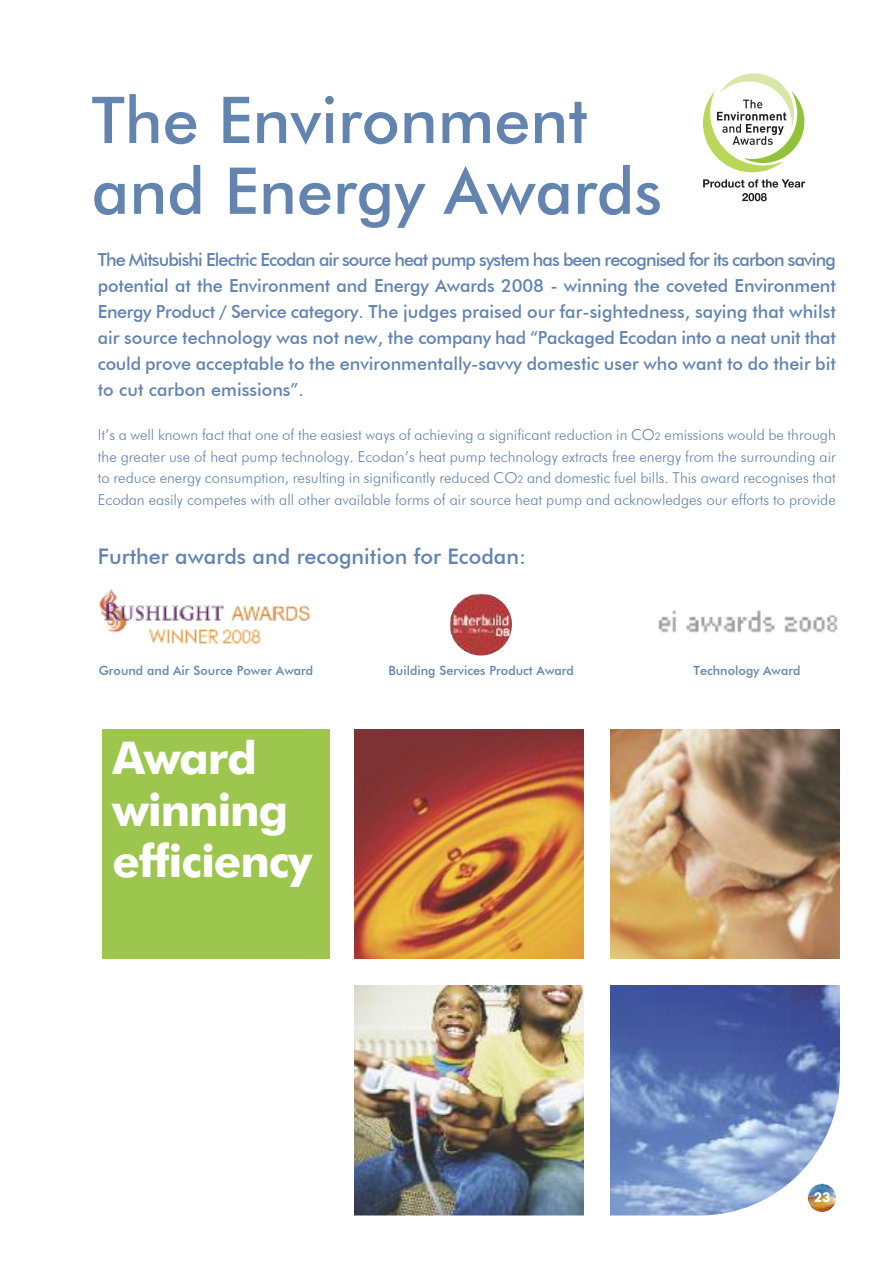
<style>
.page{position:relative;width:893px;height:1263px;background:#fff}
.page>*{position:absolute;margin:0;border:0;box-sizing:border-box;transform-origin:0 0}
.t1{font:500 64.65px/70.8px "Futura BT";color:#6284af}
.t2{font:700 45.15px/51.6px "Futura BT";letter-spacing:-.025em;color:#fff}
.t3{font:500 21.45px "Futura BT";color:#6284af}
.t4{font:500 18px/26px "Futura BT";color:#6284af;text-align:justify}
.t5{font:300 15px/21.6px "Futura BT";color:#6284af;text-align:justify}
.t6{font:700 13.5px "Futura BT";color:#fff}
.t7{font:500 12.75px "Futura BT";color:#6284af}
.s1{font-size:10.5px}
</style>
<div class="page">
<svg style="left:703px;top:73px;width:101px;height:99px"></svg>
<svg style="left:703px;top:179px;width:102px;height:22px"></svg>
<img style="left:354px;top:729px;width:486px;height:487px">
<div style="left:102px;top:729px;width:227px;height:230px;background:#9dc64e"></div>
<img style="left:98px;top:588px;width:213px;height:56px">
<img style="left:481px;top:593px;width:17px;height:6px">
<img style="left:658px;top:610px;width:180px;height:23px">
<img style="left:808px;top:1184px;width:28px;height:28px;border-radius:50%">
<h1 class="t1" style="left:92px;top:84px;width:572px">The Environment and Energy Awards</h1>
<p class="t4" style="left:98px;top:247px;width:739px">The Mitsubishi Electric Ecodan air source heat pump system has been recognised for its carbon saving potential at the Environment and Energy Awards 2008 - winning the coveted Environment Energy Product / Service category. The judges praised our far-sightedness, saying that whilst air source technology was not new, the company had “Packaged Ecodan into a neat unit that could prove acceptable to the environmentally-savvy domestic user who want to do their bit to cut carbon emissions”.</p>
<p class="t5" style="left:98px;top:424px;width:739px">It’s a well known fact that one of the easiest ways of achieving a significant reduction in CO<span class="s1">2</span> emissions would be through the greater use of heat pump technology. Ecodan’s heat pump technology extracts free energy from the surrounding air to reduce energy consumption, resulting in significantly reduced CO<span class="s1">2</span> and domestic fuel bills. This award recognises that Ecodan easily competes with all other available forms of air source heat pump and acknowledges our efforts to provide</p>
<p class="t3" style="left:98px;top:543px;width:430px">Further awards and recognition for Ecodan:</p>
<p class="t7" style="left:99px;top:662px;width:216px">Ground and Air Source Power Award</p>
<p class="t7" style="left:389px;top:662px;width:187px">Building Services Product Award</p>
<p class="t7" style="left:694px;top:662px;width:108px">Technology Award</p>
<h2 class="t2" style="left:113px;top:736px;width:201px">Award winning efficiency</h2>
<p class="t6" style="left:814px;top:1191px;width:18px">23</p>
</div>
